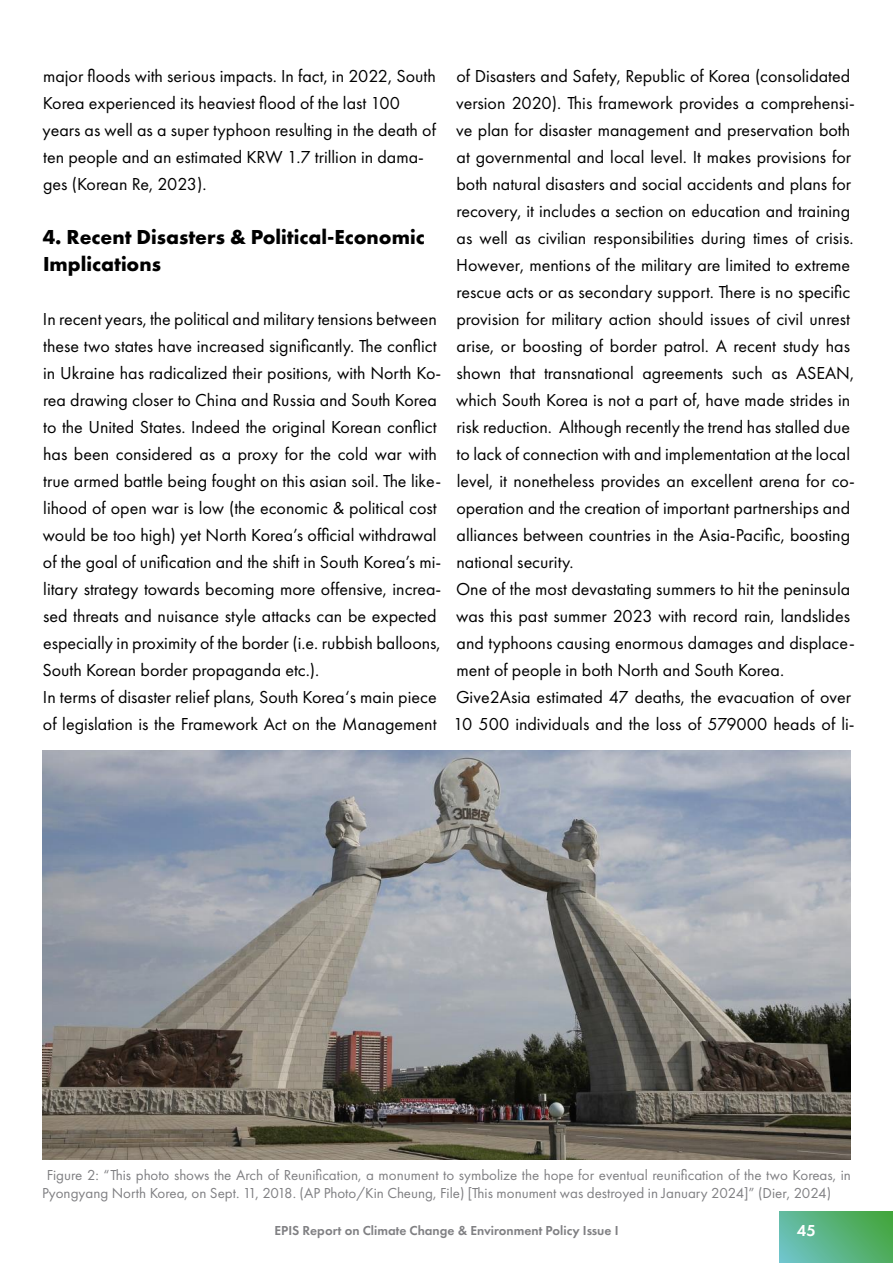
<style>
.page{position:relative;width:893px;height:1263px;background:#fff}
.page>*{position:absolute;margin:0;border:0;box-sizing:border-box;transform-origin:0 0}
.t1{font:700 21px/27px "Futura PT";color:#000}
.t2{font:18px/27px "Futura PT";color:#000}
.t3{font:600 16.5px "Futura PT";color:#fff}
.t4{font:15px/18px "Futura PT";color:#808083}
.t5{font:600 13.5px "Futura PT";color:#808083}
</style>
<div class="page">
<svg style="left:780px;top:1211px;width:113px;height:52px;background:#58b37f"></svg>
<img style="left:42px;top:750px;width:809px;height:410px">
<p class="t2" style="left:42px;top:62px;width:395px">major floods with serious impacts. In fact, in 2022, South Korea experienced its heaviest flood of the last 100 years as well as a super typhoon resulting in the death of ten people and an estimated KRW 1.7 trillion in dama&shy;ges (Korean Re, 2023).</p>
<p class="t1" style="left:43px;top:223px;width:383px">4. Recent Disasters &amp; Political-Economic<br>Implications</p>
<p class="t2" style="left:42px;top:305px;width:400px">In recent years, the political and military tensions between these two states have increased significantly. The conflict in Ukraine has radicalized their positions, with North Ko&shy;rea drawing closer to China and Russia and South Korea to the United States. Indeed the original Korean conflict has been considered as a proxy for the cold war with true armed battle being fought on this asian soil. The like&shy;lihood of open war is low (the economic &amp; political cost would be too high) yet North Korea’s official withdrawal of the goal of unification and the shift in South Korea’s mi&shy;litary strategy towards becoming more offensive, increa&shy;sed threats and nuisance style attacks can be expected especially in proximity of the border (i.e. rubbish balloons, South Korean border propaganda etc.).<br>In terms of disaster relief plans, South Korea‘s main piece of legislation is the Framework Act on the Management</p>
<p class="t2" style="left:453px;top:62px;width:403px">of Disasters and Safety, Republic of Korea (consolidated version 2020). This framework provides a comprehensi&shy;ve plan for disaster management and preservation both at governmental and local level. It makes provisions for both natural disasters and social accidents and plans for recovery, it includes a section on education and training as well as civilian responsibilities during times of crisis.<br>However, mentions of the military are limited to extreme rescue acts or as secondary support. There is no specific provision for military action should issues of civil unrest arise, or boosting of border patrol. A recent study has shown that transnational agreements such as ASEAN, which South Korea is not a part of, have made strides in risk reduction. Although recently the trend has stalled due to lack of connection with and implementation at the local level, it nonetheless provides an excellent arena for co&shy;operation and the creation of important partnerships and alliances between countries in the Asia-Pacific, boosting national security.<br>One of the most devastating summers to hit the peninsula was this past summer 2023 with record rain, landslides and typhoons causing enormous damages and displace&shy;ment of people in both North and South Korea.<br>Give2Asia estimated 47 deaths, the evacuation of over 10 500 individuals and the loss of 579000 heads of li-</p>
<p class="t4" style="left:42px;top:1166px;width:810px;text-indent:5px">Figure 2: “This photo shows the Arch of Reunification, a monument to symbolize the hope for eventual reunification of the two Koreas, in<br>Pyongyang North Korea, on Sept. 11, 2018. (AP Photo/Kin Cheung, File) [This monument was destroyed in January 2024]” (Dier, 2024)</p>
<p class="t5" style="left:274px;top:1222px;width:346px">EPIS Report on Climate Change &amp; Environment Policy Issue I</p>
<p class="t3" style="left:797px;top:1220px;width:21px">45</p>
</div>
